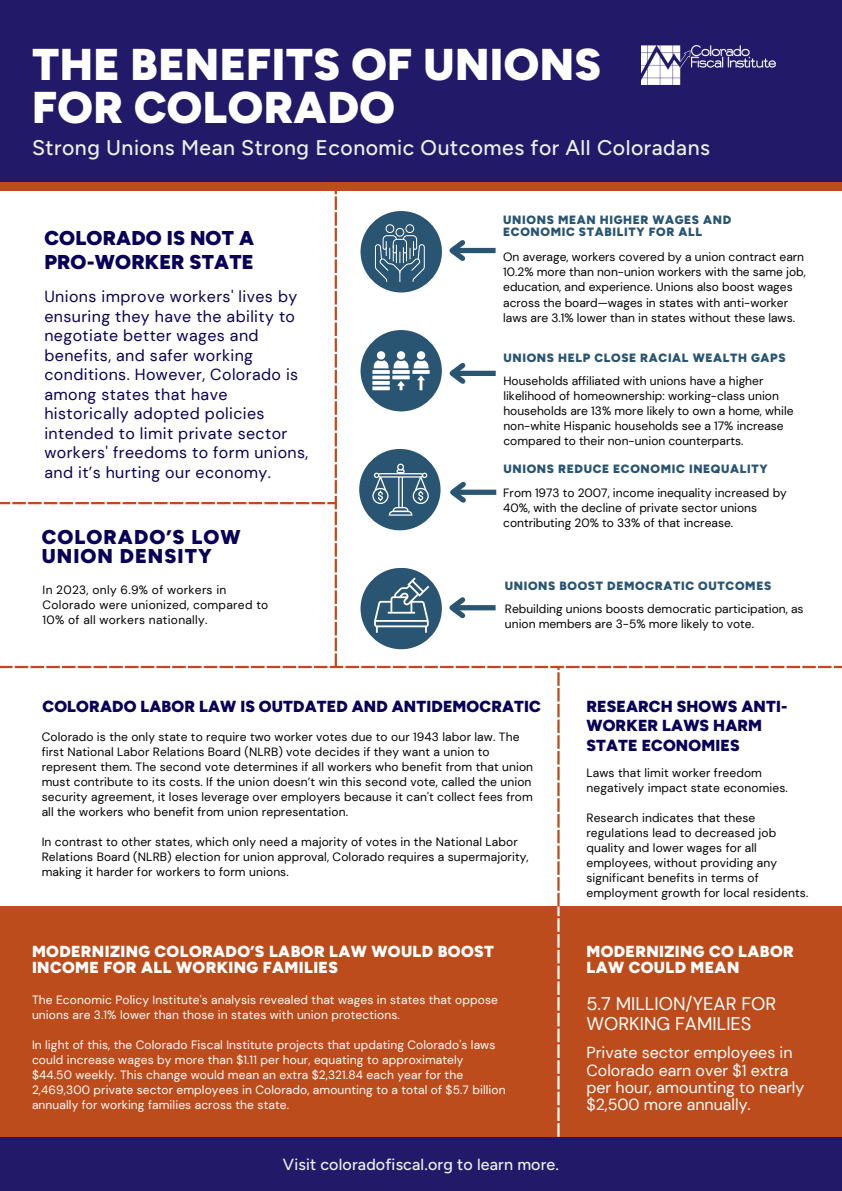
<style>
.page{position:relative;width:842px;height:1191px;background:#fff}
.page>*{position:absolute;margin:0;border:0;box-sizing:border-box;transform-origin:0 0}
.t1{font:900 44.5px/42.8px "Figtree";letter-spacing:.01em;color:#fff}
.t2{font:500 21.2px "Figtree";letter-spacing:.025em;color:#edeff0}
.t3{font:900 20px/24.8px "Figtree";letter-spacing:.01em;color:#090057}
.t4{font:900 20px/19.5px "Figtree";letter-spacing:.055em;color:#090057}
.t5{font:18.2px/19.5px "DM Sans";color:#fff}
.t6{font:500 16.1px "Figtree";letter-spacing:.01em;color:#edeff0}
.t7{font:16px/19.5px "DM Sans";letter-spacing:.025em;color:#090057}
.t8{font:900 16px/15.8px "Figtree";letter-spacing:.025em;color:#fff}
.t9{font:16px/17.2px "DM Sans";color:#fff}
.t10{font:900 16px/19.5px "Figtree";letter-spacing:.01em;color:#090057}
.t11{font:12px/15px "DM Sans";letter-spacing:.01em;color:#000}
.t12{font:12px/15px "DM Sans";letter-spacing:.01em;color:#fff}
.t13{font:900 12px/12px "Figtree";letter-spacing:.055em;color:#295573}
</style>
<div class="page">
<hr style="left:361px;top:665px;width:14px;height:3px;background:#bd4c1c">
<hr style="left:377px;top:665px;width:14px;height:3px;background:#bd4c1c">
<svg style="left:393px;top:665px;width:29px;height:3px"></svg>
<hr style="left:424px;top:665px;width:14px;height:3px;background:#bd4c1c">
<hr style="left:440px;top:665px;width:14px;height:3px;background:#bd4c1c">
<svg style="left:456px;top:665px;width:29px;height:3px"></svg>
<hr style="left:487px;top:665px;width:14px;height:3px;background:#bd4c1c">
<hr style="left:503px;top:665px;width:14px;height:3px;background:#bd4c1c">
<svg style="left:519px;top:665px;width:29px;height:3px"></svg>
<hr style="left:550px;top:665px;width:14px;height:3px;background:#bd4c1c">
<hr style="left:566px;top:665px;width:14px;height:3px;background:#bd4c1c">
<svg style="left:582px;top:665px;width:29px;height:3px"></svg>
<hr style="left:613px;top:665px;width:14px;height:3px;background:#bd4c1c">
<hr style="left:629px;top:665px;width:14px;height:3px;background:#bd4c1c">
<svg style="left:645px;top:665px;width:29px;height:3px"></svg>
<hr style="left:676px;top:665px;width:14px;height:3px;background:#bd4c1c">
<hr style="left:692px;top:665px;width:14px;height:3px;background:#bd4c1c">
<svg style="left:708px;top:665px;width:29px;height:3px"></svg>
<hr style="left:739px;top:665px;width:14px;height:3px;background:#bd4c1c">
<hr style="left:755px;top:665px;width:14px;height:3px;background:#bd4c1c">
<svg style="left:771px;top:665px;width:29px;height:3px"></svg>
<hr style="left:802px;top:665px;width:14px;height:3px;background:#bd4c1c">
<hr style="left:818px;top:665px;width:14px;height:3px;background:#bd4c1c">
<svg style="left:834px;top:665px;width:8px;height:3px"></svg>
<svg style="left:0;top:190px;width:359px;height:478px"></svg>
<div style="left:0;top:1136px;width:842px;height:54px;background:#221a68"></div>
<div style="left:360px;top:330px;width:82px;height:81px;background:#295573;border-radius:50%"></div>
<div style="left:359px;top:449px;width:82px;height:81px;background:#295573;border-radius:50%"></div>
<div style="left:360px;top:211px;width:82px;height:81px;background:#295573;border-radius:50%"></div>
<div style="left:360px;top:568px;width:82px;height:81px;background:#295573;border-radius:50%"></div>
<svg style="left:372px;top:463px;width:59px;height:52px"></svg>
<svg style="left:375px;top:224px;width:49px;height:58px"></svg>
<div style="left:377px;top:351px;width:8px;height:8px;background:#fff;border-radius:50%"></div>
<svg style="left:374px;top:360px;width:14px;height:8px"></svg>
<svg style="left:372px;top:370px;width:18px;height:4px"></svg>
<svg style="left:372px;top:375px;width:18px;height:4px"></svg>
<svg style="left:372px;top:381px;width:18px;height:4px"></svg>
<svg style="left:372px;top:386px;width:18px;height:4px"></svg>
<div style="left:397px;top:351px;width:8px;height:8px;background:#fff;border-radius:50%"></div>
<svg style="left:394px;top:360px;width:14px;height:8px"></svg>
<svg style="left:392px;top:370px;width:18px;height:4px"></svg>
<svg style="left:392px;top:375px;width:18px;height:4px"></svg>
<div style="left:417px;top:351px;width:8px;height:8px;background:#fff;border-radius:50%"></div>
<svg style="left:414px;top:360px;width:14px;height:8px"></svg>
<svg style="left:412px;top:370px;width:17px;height:4px"></svg>
<svg style="left:397px;top:381px;width:8px;height:9px"></svg>
<svg style="left:417px;top:375px;width:8px;height:15px"></svg>
<svg style="left:374px;top:577px;width:55px;height:55px"></svg>
<div style="left:0;top:0;width:842px;height:190px;background:#221a68"></div>
<img style="left:642px;top:45px;width:134px;height:39px">
<div style="left:0;top:182px;width:842px;height:8px;background:#bd4c1c"></div>
<div style="left:452px;top:248px;width:44px;height:5px;background:#295573"></div>
<svg style="left:449px;top:240px;width:21px;height:21px"></svg>
<div style="left:452px;top:371px;width:44px;height:5px;background:#295573"></div>
<svg style="left:449px;top:362px;width:21px;height:22px"></svg>
<div style="left:453px;top:489px;width:43px;height:6px;background:#295573"></div>
<svg style="left:450px;top:481px;width:21px;height:22px"></svg>
<div style="left:452px;top:605px;width:44px;height:5px;background:#295573"></div>
<svg style="left:449px;top:597px;width:21px;height:22px"></svg>
<hr style="left:557px;top:892px;width:3px;height:14px;background:#bd4c1c">
<svg style="left:557px;top:861px;width:3px;height:29px"></svg>
<hr style="left:557px;top:845px;width:3px;height:14px;background:#bd4c1c">
<hr style="left:557px;top:829px;width:3px;height:14px;background:#bd4c1c">
<svg style="left:557px;top:798px;width:3px;height:29px"></svg>
<hr style="left:557px;top:782px;width:3px;height:14px;background:#bd4c1c">
<hr style="left:557px;top:766px;width:3px;height:14px;background:#bd4c1c">
<svg style="left:557px;top:735px;width:3px;height:29px"></svg>
<hr style="left:557px;top:719px;width:3px;height:14px;background:#bd4c1c">
<hr style="left:557px;top:703px;width:3px;height:14px;background:#bd4c1c">
<svg style="left:557px;top:668px;width:3px;height:33px"></svg>
<div style="left:0;top:906px;width:842px;height:230px;background:#bd4c1c"></div>
<svg style="left:557px;top:1107px;width:3px;height:29px"></svg>
<hr style="left:557px;top:1091px;width:3px;height:14px;background:#f6f6f6">
<hr style="left:557px;top:1075px;width:3px;height:14px;background:#f6f6f6">
<svg style="left:557px;top:1044px;width:3px;height:29px"></svg>
<hr style="left:557px;top:1028px;width:3px;height:14px;background:#f6f6f6">
<hr style="left:557px;top:1012px;width:3px;height:14px;background:#f6f6f6">
<svg style="left:557px;top:981px;width:3px;height:29px"></svg>
<hr style="left:557px;top:965px;width:3px;height:14px;background:#f6f6f6">
<hr style="left:557px;top:949px;width:3px;height:14px;background:#f6f6f6">
<svg style="left:557px;top:906px;width:3px;height:41px"></svg>
<p class="t1" style="left:32px;top:43px;width:571px">THE BENEFITS OF UNIONS<br>FOR COLORADO</p>
<h2 class="t2" style="left:32px;top:135px;width:679px">Strong Unions Mean Strong Economic Outcomes for All Coloradans</h2>
<p class="t3" style="left:44px;top:225px;width:211px">COLORADO IS NOT A<br>PRO-WORKER STATE</p>
<h3 class="t7" style="left:44px;top:287px;width:265px">Unions improve workers' lives by ensuring they have the ability to negotiate better wages and benefits, and safer working conditions. However, Colorado is among states that have historically adopted policies intended to limit private sector workers' freedoms to form unions, and it’s hurting our economy.</h3>
<p class="t4" style="left:42px;top:527px;width:200px">COLORADO’S LOW<br>UNION DENSITY</p>
<p class="t11" style="left:43px;top:582px;width:227px">In 2023, only 6.9% of workers in<br>Colorado were unionized, compared to<br>10% of all workers nationally.</p>
<p class="t13" style="left:503px;top:214px;width:230px">UNIONS MEAN HIGHER WAGES AND<br>ECONOMIC STABILITY FOR ALL</p>
<p class="t11" style="left:503px;top:250px;width:304px">On average, workers covered by a union contract earn 10.2% more than non-union workers with the same job, education, and experience. Unions also boost wages across the board—wages in states with anti-worker laws are 3.1% lower than in states without these laws.</p>
<p class="t13" style="left:503px;top:352px;width:284px">UNIONS HELP CLOSE RACIAL WEALTH GAPS</p>
<p class="t11" style="left:503px;top:373px;width:292px">Households affiliated with unions have a higher likelihood of homeownership: working-class union households are 13% more likely to own a home, while non-white Hispanic households see a 17% increase compared to their non-union counterparts.</p>
<h5 class="t13" style="left:503px;top:463px;width:266px">UNIONS REDUCE ECONOMIC INEQUALITY</h5>
<h5 class="t11" style="left:503px;top:485px;width:285px">From 1973 to 2007, income inequality increased by<br>40%, with the decline of private sector unions contributing 20% to 33% of that increase.</h5>
<h2 class="t13" style="left:505px;top:579px;width:268px">UNIONS BOOST DEMOCRATIC OUTCOMES</h2>
<p class="t11" style="left:505px;top:601px;width:300px">Rebuilding unions boosts democratic participation, as union members are 3-5% more likely to vote.</p>
<p class="t10" style="left:43px;top:696px;width:500px">COLORADO LABOR LAW IS OUTDATED AND ANTIDEMOCRATIC</p>
<p class="t11" style="left:42px;top:729px;width:493px">Colorado is the only state to require two worker votes due to our 1943 labor law. The first National Labor Relations Board (NLRB) vote decides if they want a union to represent them. The second vote determines if all workers who benefit from that union must contribute to its costs. If the union doesn’t win this second vote, called the union security agreement, it loses leverage over employers because it can't collect fees from all the workers who benefit from union representation.</p>
<p class="t11" style="left:42px;top:834px;width:488px">In contrast to other states, which only need a majority of votes in the National Labor<br>Relations Board (NLRB) election for union approval, Colorado requires a supermajority, making it harder for workers to form unions.</p>
<p class="t8" style="left:32px;top:943px;width:464px">MODERNIZING COLORADO’S LABOR LAW WOULD BOOST<br>INCOME FOR ALL WORKING FAMILIES</p>
<p class="t12" style="left:32px;top:992px;width:467px">The Economic Policy Institute's analysis revealed that wages in states that oppose unions are 3.1% lower than those in states with union protections.</p>
<p class="t12" style="left:32px;top:1037px;width:475px">In light of this, the Colorado Fiscal Institute projects that updating Colorado's laws could increase wages by more than $1.11 per hour, equating to approximately $44.50 weekly. This change would mean an extra $2,321.84 each year for the 2,469,300 private sector employees in Colorado, amounting to a total of $5.7 billion annually for working families across the state.</p>
<p class="t6" style="left:283px;top:1154px;width:278px">Visit coloradofiscal.org to learn more.</p>
<p class="t10" style="left:586px;top:696px;width:203px">RESEARCH SHOWS ANTI-<br>WORKER LAWS HARM<br>STATE ECONOMIES</p>
<p class="t11" style="left:586px;top:765px;width:203px">Laws that limit worker freedom negatively impact state economies.</p>
<p class="t11" style="left:586px;top:810px;width:223px">Research indicates that these regulations lead to decreased job quality and lower wages for all employees, without providing any significant benefits in terms of employment growth for local residents.</p>
<h5 class="t8" style="left:586px;top:943px;width:209px">MODERNIZING CO LABOR<br>LAW COULD MEAN</h5>
<p class="t5" style="left:586px;top:993px;width:191px">5.7 MILLION/YEAR FOR<br>WORKING FAMILIES</p>
<p class="t9" style="left:586px;top:1044px;width:219px">Private sector employees in<br>Colorado earn over $1 extra per hour, amounting to nearly $2,500 more annually.</p>
</div>
